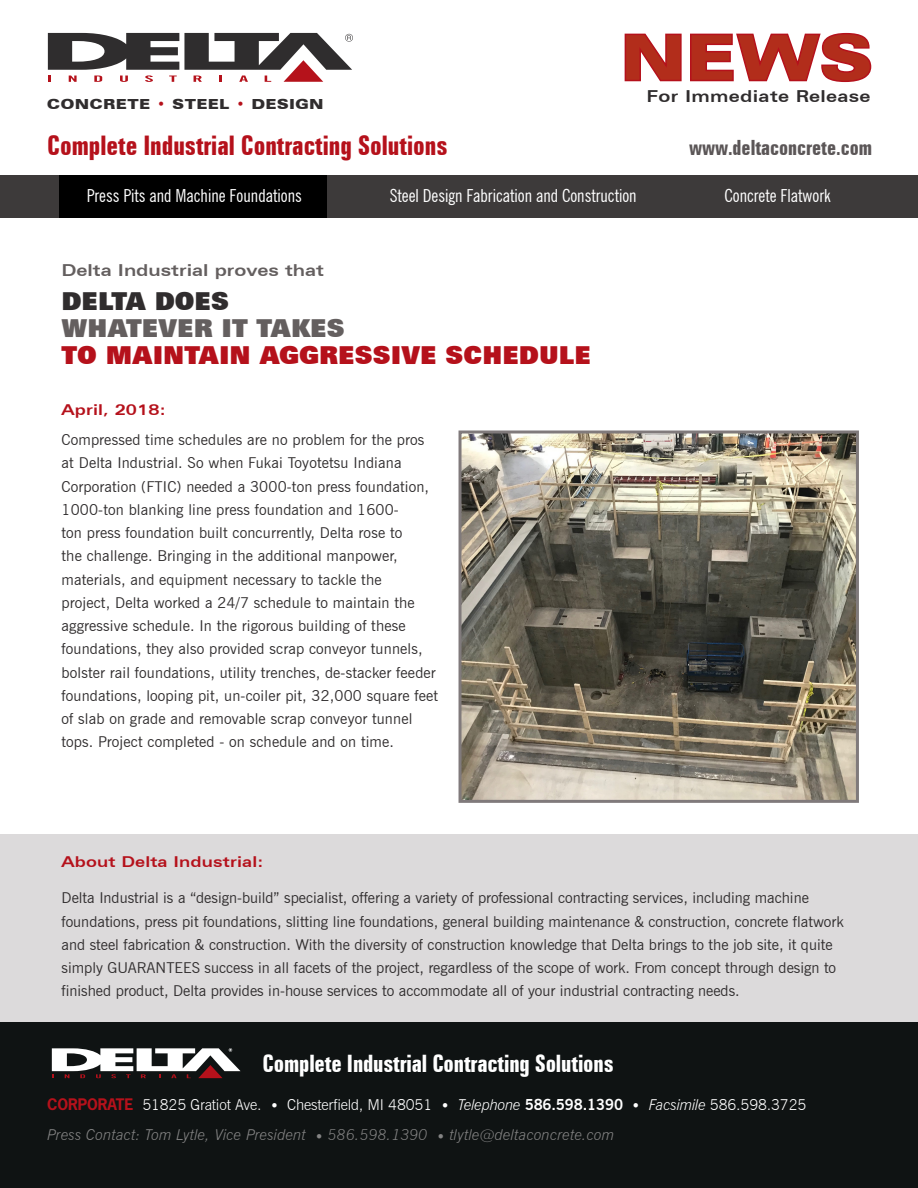
<style>
.page{position:relative;width:918px;height:1188px;background:#fff}
.page>*{position:absolute;margin:0;border:0;box-sizing:border-box;transform-origin:0 0}
.t1{font:700 extra-condensed 27px "Zurich BT";color:#b5111b}
.t2{font:900 24.75px "Zurich BT";color:#b5111b}
.t3{font:900 24.75px "Zurich BT";color:#645f5f}
.t4{font:900 24.75px "Zurich BT";color:#302d2e}
.t5{font:700 extra-condensed 24px "Zurich BT";letter-spacing:-.005em;color:#fff}
.t6{font:700 extra-condensed 21px "Zurich BT";color:#5b5657}
.t7{font:condensed 18px "News Gothic BT";color:#fff}
.t8{font:700 expanded 16.5px "Zurich BT";color:#645f5f}
.t9{font:700 expanded 16.5px "Zurich BT";letter-spacing:.02em;color:#302d2e}
.t10{font:15px/23.2px "News Gothic BT";letter-spacing:.01em;color:#302d2e}
.t11{font:italic 300 15px/30.2px "News Gothic BT";letter-spacing:.01em;color:#848484}
.t12{font:700 expanded 15px "Zurich BT";letter-spacing:.01em;color:#b5111b}
.t13{font:900 expanded 13.95px "Zurich BT";letter-spacing:.055em;color:#302d2e}
.s1{color:#b5111b}
.s2{font-family:"News Gothic Std";font-weight:700;font-style:normal;color:#b5111b}
.s3{font-style:normal;color:#fff}
.s4{color:#fff}
.s5{font-weight:700;font-style:normal;color:#fff}
</style>
<div class="page">
<img style="left:463px;top:434px;width:392px;height:365px">
<div style="left:459px;top:430px;width:400px;height:373px;border:3px solid #807a7b"></div>
<div style="left:0;top:834px;width:918px;height:224px;background:#dcdadb"></div>
<div style="left:0;top:1023px;width:918px;height:165px;background:#0f1313"></div>
<svg style="left:52px;top:1048px;width:189px;height:30px"></svg>
<svg style="left:624px;top:32px;width:248px;height:51px"></svg>
<svg style="left:48px;top:33px;width:305px;height:49px"></svg>
<svg style="left:0;top:217px;width:918px;height:1px"></svg>
<div style="left:0;top:175px;width:918px;height:42px;background:#3d3a3a"></div>
<div style="left:59px;top:175px;width:268px;height:42px;background:#000"></div>
<p class="t13" style="left:47px;top:96px;width:278px">CONCRETE <span class="s1">•</span> STEEL <span class="s1">•</span> DESIGN</p>
<h1 class="t1" style="left:47px;top:130px;width:402px">Complete Industrial Contracting Solutions</h1>
<p class="t9" style="left:647px;top:86px;width:225px">For Immediate Release</p>
<h3 class="t6" style="left:689px;top:136px;width:184px">www.deltaconcrete.com</h3>
<p class="t7" style="left:87px;top:185px;width:217px">Press Pits and Machine Foundations</p>
<p class="t7" style="left:390px;top:185px;width:249px">Steel Design Fabrication and Construction</p>
<p class="t7" style="left:725px;top:185px;width:108px">Concrete Flatwork</p>
<p class="t8" style="left:62px;top:261px;width:264px">Delta Industrial proves that</p>
<h2 class="t4" style="left:62px;top:286px;width:169px">DELTA DOES</h2>
<h2 class="t3" style="left:62px;top:313px;width:285px">WHATEVER IT TAKES</h2>
<h2 class="t2" style="left:62px;top:340px;width:531px">TO MAINTAIN AGGRESSIVE SCHEDULE</h2>
<p class="t12" style="left:62px;top:401px;width:106px">April, 2018:</p>
<p class="t10" style="left:62px;top:428px;width:378px">Compressed time schedules are no problem for the pros at Delta Industrial. So when Fukai Toyotetsu Indiana Corporation (FTIC) needed a 3000-ton press foundation, 1000-ton blanking line press foundation and 1600-<br>ton press foundation built concurrently, Delta rose to<br>the challenge. Bringing in the additional manpower, materials, and equipment necessary to tackle the<br>project, Delta worked a 24/7 schedule to maintain the aggressive schedule. In the rigorous building of these foundations, they also provided scrap conveyor tunnels, bolster rail foundations, utility trenches, de-stacker feeder foundations, looping pit, un-coiler pit, 32,000 square feet of slab on grade and removable scrap conveyor tunnel tops. Project completed - on schedule and on time.</p>
<p class="t12" style="left:62px;top:852px;width:203px">About Delta Industrial:</p>
<p class="t10" style="left:62px;top:886px;width:784px">Delta Industrial is a “design-build” specialist, offering a variety of professional contracting services, including machine foundations, press pit foundations, slitting line foundations, general building maintenance &amp; construction, concrete flatwork and steel fabrication &amp; construction. With the diversity of construction knowledge that Delta brings to the job site, it quite simply GUARANTEES success in all facets of the project, regardless of the scope of work. From concept through design to finished product, Delta provides in-house services to accommodate all of your industrial contracting needs.</p>
<h3 class="t5" style="left:263px;top:1050px;width:353px">Complete Industrial Contracting Solutions</h3>
<p class="t11" style="left:47px;top:1089px;width:761px"><span class="s2">CORPORATE</span> <span class="s3">51825 Gratiot Ave. • Chesterfield, MI 48051 •</span> <span class="s4">Telephone</span> <span class="s5">586.598.1390</span> <span class="s3">•</span> <span class="s4">Facsimile</span> <span class="s3">586.598.3725<br></span>Press Contact: Tom Lytle, Vice President • 586.598.1390 • tlytle@deltaconcrete.com</p>
</div>
